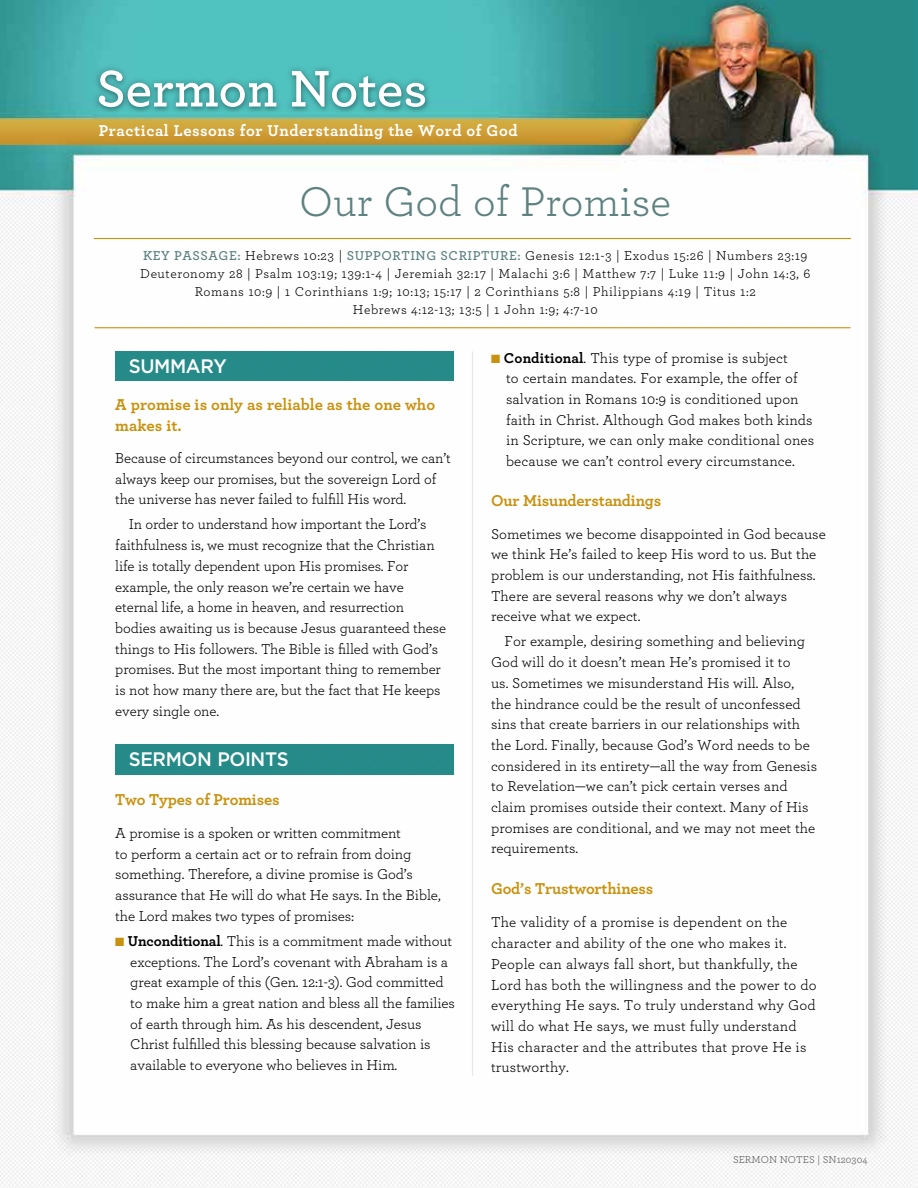
<style>
.page{position:relative;width:918px;height:1188px;background:#fff}
.page>*{position:absolute;margin:0;border:0;box-sizing:border-box;transform-origin:0 0}
.t1{font:600 54px "Archer";color:#fff}
.t2{font:43.5px "Archer";color:#5d8280}
.t3{font:500 19.5px "Gotham";letter-spacing:-.02em;color:#fff;scale:.96 1}
.t4{font:700 16.5px/21px "Archer";letter-spacing:-.01em;color:#c9920e}
.t5{font:700 16.5px "Archer";letter-spacing:.03em;color:#fff}
.t6{font:15px/20.7px "Archer";color:#000}
.t7{font:13.5px/18px "Archer";letter-spacing:.04em;color:#000;text-align:center}
.t8{font:10.5px "Archer";color:#58595b}
.s1{font-weight:600;color:#5d8280}
.s2{color:#c9920e}
.s3{font-weight:700}
</style>
<div class="page">
<img style="left:0;top:0;width:918px;height:1188px">
<div style="left:115px;top:745px;width:339px;height:29px;background:#258a88"></div>
<hr style="left:472px;top:351px;width:1px;height:725px;background:#e6e7e8">
<hr style="left:94px;top:238px;width:757px;height:1px;background:#c9920e">
<hr style="left:94px;top:327px;width:756px;height:1px;background:#c9920e">
<div style="left:116px;top:351px;width:338px;height:30px;background:#258a88"></div>
<div style="left:92px;top:63px;width:341px;height:52px;background:#000;opacity:.35"></div>
<h1 class="t1" style="left:96px;top:55px;width:333px">Sermon Notes</h1>
<p class="t5" style="left:99px;top:120px;width:420px">Practical Lessons for Understanding the Word of God</p>
<h2 class="t2" style="left:299px;top:175px;width:374px">Our God of Promise</h2>
<p class="t7" style="left:140px;top:246px;width:672px"><span class="s1">KEY PASSAGE:</span> Hebrews 10:23 | <span class="s1">SUPPORTING SCRIPTURE:</span> Genesis 12:1-3 | Exodus 15:26 | Numbers 23:19<br>Deuteronomy 28 | Psalm 103:19; 139:1-4 | Jeremiah 32:17 | Malachi 3:6 | Matthew 7:7 | Luke 11:9 | John 14:3, 6<br>Romans 10:9 | 1 Corinthians 1:9; 10:13; 15:17 | 2 Corinthians 5:8 | Philippians 4:19 | Titus 1:2<br>Hebrews 4:12-13; 13:5 | 1 John 1:9; 4:7-10</p>
<h3 class="t3" style="left:129px;top:355px;width:104px">SUMMARY</h3>
<p class="t4" style="left:115px;top:393px;width:321px">A promise is only as reliable as the one who makes it.</p>
<p class="t6" style="left:115px;top:447px;width:337px">Because of circumstances beyond our control, we can’t always keep our promises, but the sovereign Lord of the universe has never failed to fulfill His word.</p>
<p class="t6" style="left:115px;top:514px;width:332px;text-indent:13px">In order to understand how important the Lord’s faithfulness is, we must recognize that the Christian life is totally dependent upon His promises. For example, the only reason we’re certain we have eternal life, a home in heaven, and resurrection bodies awaiting us is because Jesus guaranteed these things to His followers. The Bible is filled with God’s promises. But the most important thing to remember is not how many there are, but the fact that He keeps every single one.</p>
<h3 class="t3" style="left:129px;top:748px;width:168px">SERMON POINTS</h3>
<p class="t4" style="left:115px;top:789px;width:166px">Two Types of Promises</p>
<p class="t6" style="left:115px;top:822px;width:327px">A promise is a spoken or written commitment<br>to perform a certain act or to refrain from doing something. Therefore, a divine promise is God’s assurance that He will do what He says. In the Bible, the Lord makes two types of promises:</p>
<p class="t6" style="left:130px;top:930px;width:326px;text-indent:-15px"><span class="s2">■</span> <span class="s3">Unconditional</span>. This is a commitment made without exceptions. The Lord’s covenant with Abraham is a great example of this (Gen. 12:1-3). God committed to make him a great nation and bless all the families of earth through him. As his descendent, Jesus Christ fulfilled this blessing because salvation is available to everyone who believes in Him.</p>
<p class="t6" style="left:506px;top:347px;width:310px;text-indent:-15px"><span class="s2">■</span> <span class="s3">Conditional</span>. This type of promise is subject<br>to certain mandates. For example, the offer of salvation in Romans 10:9 is conditioned upon faith in Christ. Although God makes both kinds in Scripture, we can only make conditional ones because we can’t control every circumstance.</p>
<p class="t4" style="left:491px;top:489px;width:172px">Our Misunderstandings</p>
<p class="t6" style="left:491px;top:523px;width:336px">Sometimes we become disappointed in God because we think He’s failed to keep His word to us. But the problem is our understanding, not His faithfulness.<br>There are several reasons why we don’t always receive what we expect.</p>
<p class="t6" style="left:491px;top:631px;width:328px;text-indent:14px">For example, desiring something and believing God will do it doesn’t mean He’s promised it to<br>us. Sometimes we misunderstand His will. Also, the hindrance could be the result of unconfessed sins that create barriers in our relationships with the Lord. Finally, because God’s Word needs to be considered in its entirety—all the way from Genesis to Revelation—we can’t pick certain verses and claim promises outside their context. Many of His promises are conditional, and we may not meet the requirements.</p>
<p class="t4" style="left:491px;top:878px;width:164px">God’s Trustworthiness</p>
<p class="t6" style="left:491px;top:912px;width:327px">The validity of a promise is dependent on the character and ability of the one who makes it.<br>People can always fall short, but thankfully, the Lord has both the willingness and the power to do everything He says. To truly understand why God will do what He says, we must fully understand His character and the attributes that prove He is trustworthy.</p>
<p class="t8" style="left:733px;top:1153px;width:136px">SERMON NOTES | SN120304</p>
</div>
